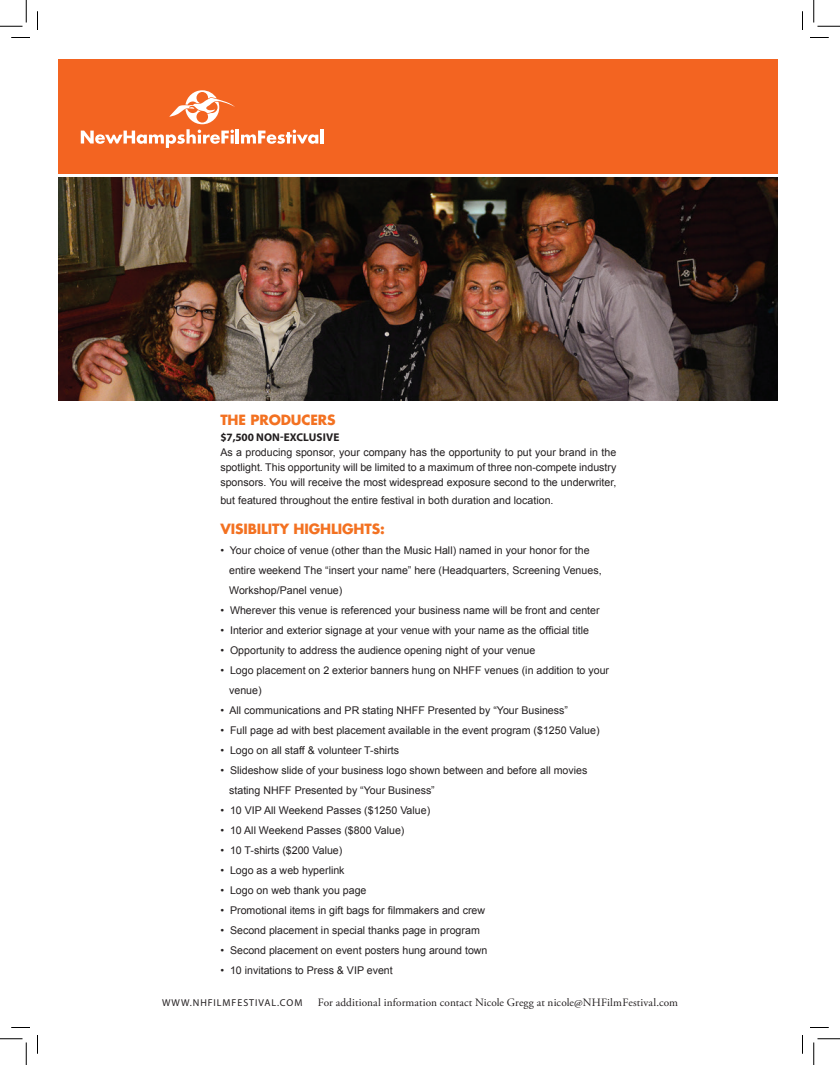
<style>
.page{position:relative;width:840px;height:1065px;background:#fff}
.page>*{position:absolute;margin:0;border:0;box-sizing:border-box;transform-origin:0 0}
.t1{font:700 13.75px "Futura";letter-spacing:-.01em;color:#f37121}
.t2{font:11.25px "Adobe Garamond Pro";letter-spacing:.01em;color:#231f20}
.t3{font:700 11.25px "Myriad Pro";letter-spacing:.01em;color:#231f20}
.t4{font:10.62px/20px "Arial";color:#231f20}
.s1{font-family:"Myriad Pro";font-size:10px}
.s2{font-family:"Myriad Pro";font-size:10px;color:#fff}
</style>
<div class="page">
<div style="left:58px;top:59px;width:720px;height:115px;background:#f36421"></div>
<img style="left:59px;top:177px;width:719px;height:223px">
<hr style="left:236px;top:129px;width:3px;height:15px;background:#fff">
<svg style="left:241px;top:130px;width:77px;height:14px"></svg>
<hr style="left:320px;top:129px;width:4px;height:15px;background:#fff">
<svg style="left:81px;top:90px;width:154px;height:58px"></svg>
<svg style="left:11px;top:37px;width:19px;height:1px"></svg>
<svg style="left:810px;top:37px;width:19px;height:1px"></svg>
<svg style="left:11px;top:1027px;width:19px;height:1px"></svg>
<svg style="left:810px;top:1027px;width:19px;height:1px"></svg>
<svg style="left:37px;top:11px;width:1px;height:19px"></svg>
<svg style="left:37px;top:1035px;width:1px;height:19px"></svg>
<svg style="left:802px;top:11px;width:1px;height:19px"></svg>
<svg style="left:802px;top:1035px;width:1px;height:19px"></svg>
<svg style="left:0;top:0;width:27px;height:27px"></svg>
<svg style="left:0;top:1039px;width:27px;height:26px"></svg>
<svg style="left:814px;top:0;width:26px;height:27px"></svg>
<svg style="left:814px;top:1039px;width:26px;height:26px"></svg>
<p class="t1" style="left:220px;top:410px;width:117px">TH E PRODUCERS</p>
<p class="t3" style="left:220px;top:430px;width:120px">$7,500 NON-EXCLUSIVE</p>
<p class="t4" style="left:220px;top:445px;width:397px;line-height:15px;text-align:justify">As a producing sponsor, your company has the opportunity to put your brand in the spotlight. This opportunity will be limited to a maximum of three non-compete industry sponsors. You will receive the most widespread exposure second to the underwriter,</p>
<p class="t4" style="left:220px;top:490px;width:335px">but featured throughout the entire festival in both duration and location.</p>
<p class="t1" style="left:220px;top:520px;width:166px">VISIBILITY HIGHLIGHTS:</p>
<p class="t4" style="left:229px;top:541px;width:374px;text-indent:-9px">• Your choice of venue (other than the Music Hall) named in your honor for the entire weekend The “insert your name” here (Headquarters, Screening Venues,<br>Workshop/Panel venue)</p>
<p class="t4" style="left:220px;top:601px;width:381px">• Wherever this venue is referenced your business name will be front and center</p>
<p class="t4" style="left:220px;top:621px;width:370px">• Interior and exterior signage at your venue with your name as the official title</p>
<p class="t4" style="left:220px;top:641px;width:316px">• Opportunity to address the audience opening night of your venue</p>
<p class="t4" style="left:229px;top:661px;width:382px;text-indent:-9px">• Logo placement on 2 exterior banners hung on NHFF venues (in addition to your venue)</p>
<p class="t4" style="left:220px;top:701px;width:349px">• All communications and PR stating NHFF Presented by “Your Business”</p>
<p class="t4" style="left:220px;top:721px;width:381px">• Full page ad with best placement available in the event program ($1250 Value)</p>
<p class="t4" style="left:220px;top:741px;width:180px">• Logo on all staff &amp; volunteer T-shirts</p>
<p class="t4" style="left:229px;top:761px;width:360px;text-indent:-9px">• Slideshow slide of your business logo shown between and before all movies stating NHFF Presented by “Your Business”</p>
<p class="t4" style="left:220px;top:801px;width:211px">• 10 VIP All Weekend Passes ($1250 Value)</p>
<p class="t4" style="left:220px;top:821px;width:186px">• 10 All Weekend Passes ($800 Value)</p>
<p class="t4" style="left:220px;top:841px;width:124px">• 10 T-shirts ($200 Value)</p>
<p class="t4" style="left:220px;top:861px;width:126px">• Logo as a web hyperlink</p>
<p class="t4" style="left:220px;top:881px;width:148px">• Logo on web thank you page</p>
<p class="t4" style="left:220px;top:901px;width:266px">• Promotional items in gift bags for filmmakers and crew</p>
<p class="t4" style="left:220px;top:921px;width:261px">• Second placement in special thanks page in program</p>
<p class="t4" style="left:220px;top:941px;width:269px">• Second placement on event posters hung around town</p>
<p class="t4" style="left:220px;top:961px;width:174px">• 10 invitations to Press &amp; VIP event</p>
<p class="t2" style="left:162px;top:996px;width:518px"><span class="s1">WWW.N HF ILMF ESTIVAL.COM</span> <span class="s2">|</span> For additional information contact Nicole Gregg at nicole@NHFilmFestival.com</p>
</div>
